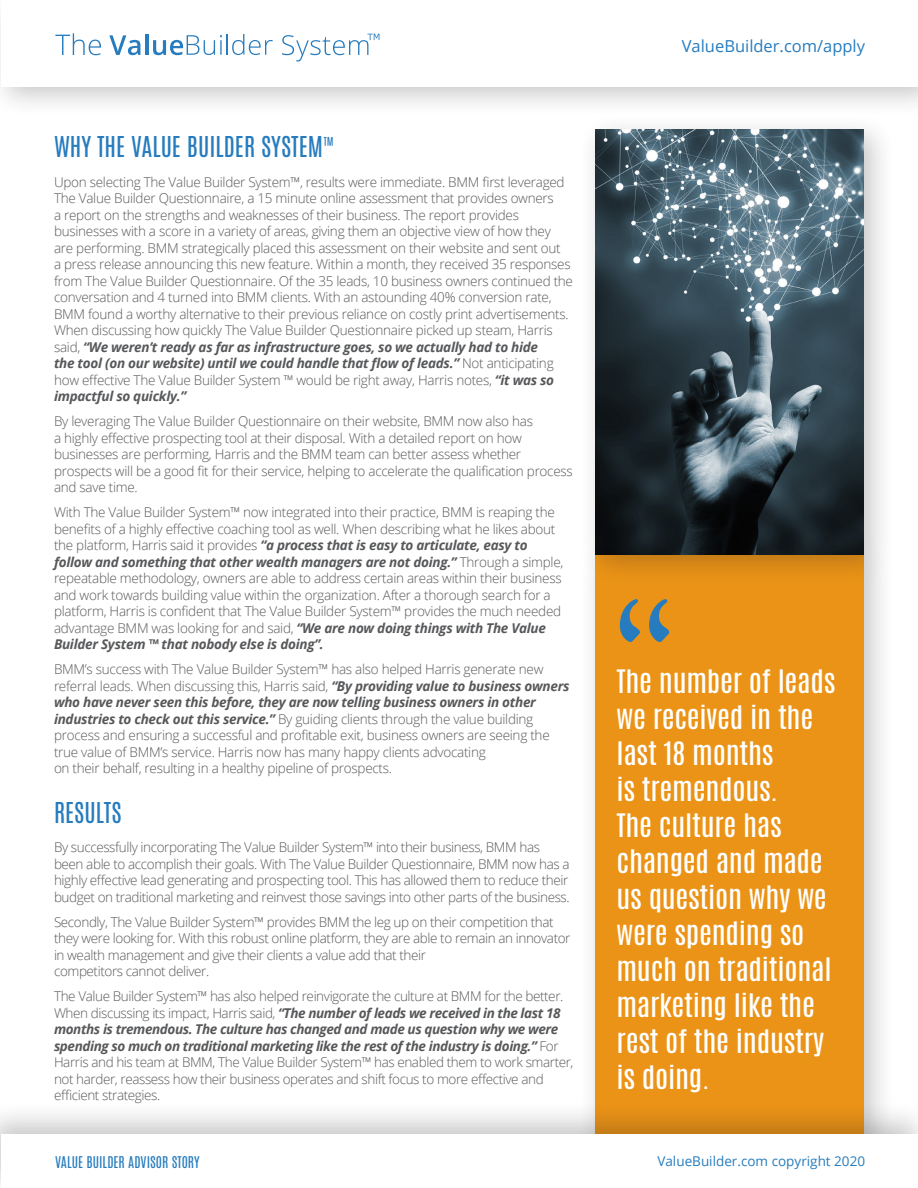
<style>
.page{position:relative;width:918px;height:1188px;background:#fff}
.page>*{position:absolute;margin:0;border:0;box-sizing:border-box;transform-origin:0 0}
.t1{font:27px/36px "Antonio";letter-spacing:-.01em;color:#fff;scale:1.1 1}
.t2{font:24px "Antonio";color:#267cbe}
.t3{font:16.5px "Open Sans";color:#267cbe}
.t4{font:300 13.5px/16.5px "Open Sans";letter-spacing:-.02em;color:#57585a}
.t5{font:13.5px "Open Sans";color:#267cbe}
.t6{font:13.5px "Antonio";color:#267cbe}
.s1{font-weight:700;font-style:italic}
</style>
<div class="page">
<div style="left:578px;top:537px;width:318px;height:647px;background:#231f20;opacity:.25"></div>
<div style="left:595px;top:554px;width:269px;height:598px;background:#eb9316"></div>
<div style="left:0;top:0;width:918px;height:118px;background:#231f20;opacity:.25"></div>
<div style="left:1px;top:0;width:917px;height:86px;background:#fff"></div>
<div style="left:0;top:1100px;width:918px;height:88px;background:#231f20;opacity:.25"></div>
<div style="left:1px;top:1134px;width:917px;height:54px;background:#fff"></div>
<svg style="left:55px;top:33px;width:46px;height:22px"></svg>
<svg style="left:109px;top:35px;width:31px;height:20px"></svg>
<hr style="left:145px;top:34px;width:3px;height:21px;background:#267cbe">
<svg style="left:153px;top:35px;width:69px;height:20px"></svg>
<hr style="left:226px;top:34px;width:2px;height:21px;background:#267cbe">
<svg style="left:232px;top:34px;width:41px;height:21px"></svg>
<svg style="left:282px;top:34px;width:97px;height:28px"></svg>
<div style="left:578px;top:113px;width:318px;height:473px;background:#231f20;opacity:.25"></div>
<img style="left:595px;top:130px;width:269px;height:424px">
<svg style="left:620px;top:599px;width:49px;height:43px"></svg>
<p class="t2" style="left:54px;top:129px;width:281px">WHY THE VALUE BUILDER SYSTEM<sup>™</sup></p>
<p class="t4" style="left:54px;top:173px;width:521px">Upon selecting The Value Builder System™, results were immediate. BMM first leveraged The Value Builder Questionnaire, a 15 minute online assessment that provides owners<br>a report on the strengths and weaknesses of their business. The report provides businesses with a score in a variety of areas, giving them an objective view of how they are performing. BMM strategically placed this assessment on their website and sent out<br>a press release announcing this new feature. Within a month, they received 35 responses from The Value Builder Questionnaire. Of the 35 leads, 10 business owners continued the conversation and 4 turned into BMM clients. With an astounding 40% conversion rate, BMM found a worthy alternative to their previous reliance on costly print advertisements.<br>When discussing how quickly The Value Builder Questionnaire picked up steam, Harris said, <span class="s1">“We weren’t ready as far as infrastructure goes, so we actually had to hide<br>the tool (on our website) until we could handle that flow of leads.”</span> Not anticipating how effective The Value Builder System ™ would be right away, Harris notes, <span class="s1">“it was so impactful so quickly.”</span></p>
<p class="t4" style="left:54px;top:413px;width:520px">By leveraging The Value Builder Questionnaire on their website, BMM now also has<br>a highly effective prospecting tool at their disposal. With a detailed report on how businesses are performing, Harris and the BMM team can better assess whether prospects will be a good fit for their service, helping to accelerate the qualification process and save time.</p>
<p class="t4" style="left:54px;top:504px;width:511px">With The Value Builder System™ now integrated into their practice, BMM is reaping the benefits of a highly effective coaching tool as well. When describing what he likes about the platform, Harris said it provides <span class="s1">“a process that is easy to articulate, easy to follow and something that other wealth managers are not doing.”</span> Through a simple, repeatable methodology, owners are able to address certain areas within their business and work towards building value within the organization. After a thorough search for a platform, Harris is confident that The Value Builder System™ provides the much needed advantage BMM was looking for and said, <span class="s1">“We are now doing things with The Value Builder System ™ that nobody else is doing”.</span></p>
<p class="t4" style="left:54px;top:661px;width:517px">BMM’s success with The Value Builder System™ has also helped Harris generate new referral leads. When discussing this, Harris said, <span class="s1">“By providing value to business owners who have never seen this before, they are now telling business owners in other industries to check out this service.”</span> By guiding clients through the value building process and ensuring a successful and profitable exit, business owners are seeing the true value of BMM’s service. Harris now has many happy clients advocating<br>on their behalf, resulting in a healthy pipeline of prospects.</p>
<p class="t2" style="left:54px;top:795px;width:69px">RESULTS</p>
<p class="t4" style="left:54px;top:839px;width:517px">By successfully incorporating The Value Builder System™ into their business, BMM has been able to accomplish their goals. With The Value Builder Questionnaire, BMM now has a highly effective lead generating and prospecting tool. This has allowed them to reduce their budget on traditional marketing and reinvest those savings into other parts of the business.</p>
<p class="t4" style="left:54px;top:913px;width:518px">Secondly, The Value Builder System™ provides BMM the leg up on their competition that they were looking for. With this robust online platform, they are able to remain an innovator in wealth management and give their clients a value add that their<br>competitors cannot deliver.</p>
<p class="t4" style="left:54px;top:988px;width:521px">The Value Builder System™ has also helped reinvigorate the culture at BMM for the better.<br>When discussing its impact, Harris said, <span class="s1">“The number of leads we received in the last 18 months is tremendous. The culture has changed and made us question why we were spending so much on traditional marketing like the rest of the industry is doing.”</span> For Harris and his team at BMM, The Value Builder System™ has enabled them to work smarter, not harder, reassess how their business operates and shift focus to more effective and efficient strategies.</p>
<p class="t3" style="left:682px;top:35px;width:185px">ValueBuilder.com/apply</p>
<p class="t1" style="left:617px;top:664px;width:200px">The number of leads we received in the last 18 months<br>is tremendous.<br>The culture has changed and made us question why we were spending so much on traditional marketing like the rest of the industry is doing.</p>
<p class="t6" style="left:55px;top:1153px;width:146px">VALUE BUILDER ADVISOR STORY</p>
<p class="t5" style="left:657px;top:1152px;width:209px">ValueBuilder.com copyright 2020</p>
</div>
